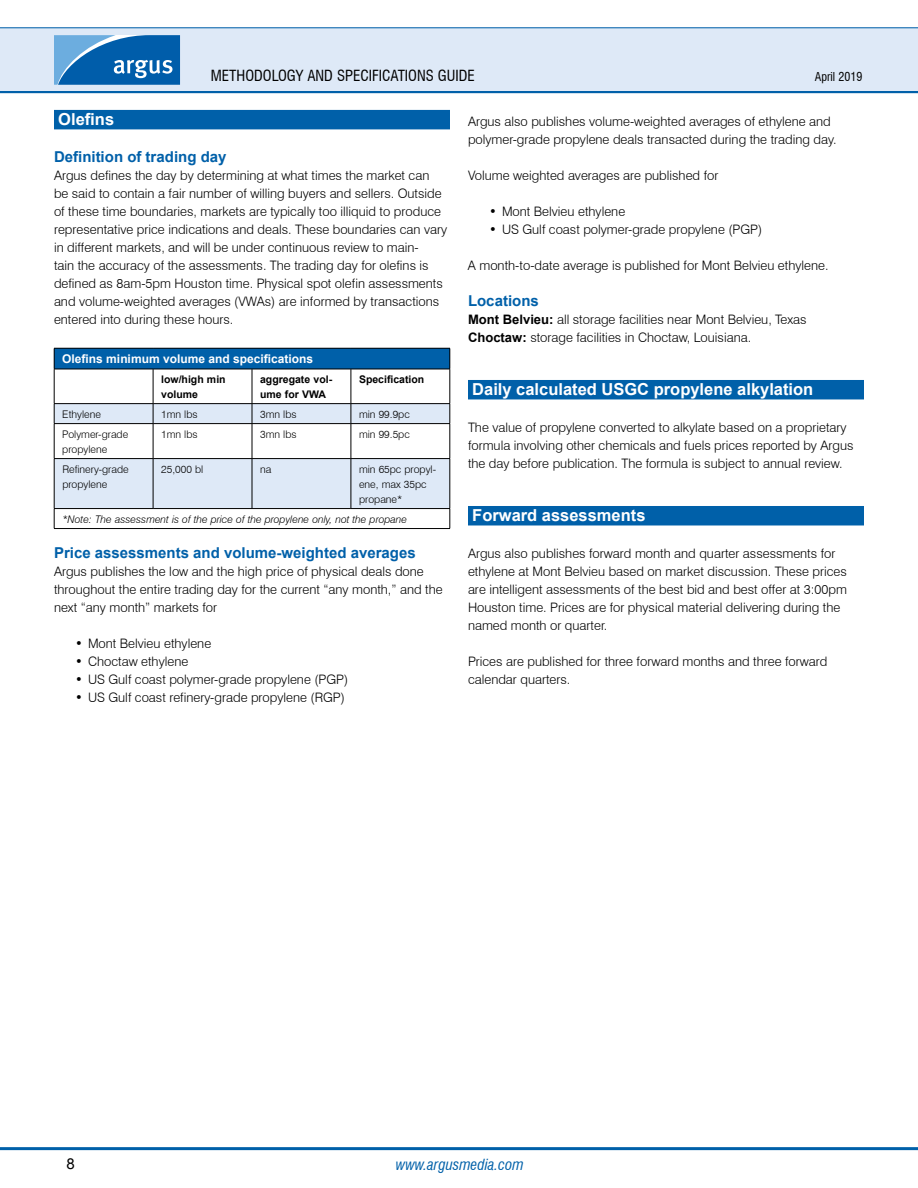
<style>
.page{position:relative;width:918px;height:1188px;background:#fff}
.page>*{position:absolute;margin:0;border:0;box-sizing:border-box;transform-origin:0 0}
.t1{font:700 16.5px "Arial";color:#fff}
.t2{font:700 15px "Arial";color:#0060a9}
.t3{font:condensed 15px "Swiss 721 BT";color:#000}
.t4{font:italic condensed 15px "Swiss 721 BT";color:#0060a9}
.t5{font:15px "Arial";color:#000}
.t6{font:300 13.05px/18px "Swiss 721 BT";color:#000}
.t7{font:700 12px "Arial";color:#fff}
.t8{font:condensed 12px "Swiss 721 BT";color:#000}
.t9{font:300 10.5px/15px "Swiss 721 BT";color:#000}
.t10{font:italic 300 10.5px "Swiss 721 BT";color:#000}
.t11{font:700 10.5px/15px "Arial";color:#000}
.s1{font-family:"Arial";font-weight:700}
</style>
<div class="page">
<hr style="left:0;top:90px;width:918px;height:3px;background:#0060a9">
<div style="left:0;top:28px;width:918px;height:63px;background:#dee9f7"></div>
<hr style="left:0;top:1147px;width:918px;height:3px;background:#0060a9">
<svg style="left:54px;top:35px;width:126px;height:50px;background:#317ebd"></svg>
<hr style="left:0;top:27px;width:918px;height:1px;background:#0060a9">
<div style="left:54px;top:110px;width:396px;height:19px;background:#0060a9"></div>
<div style="left:54px;top:348px;width:396px;height:21px;background:#0060a9"></div>
<hr style="left:54px;top:348px;width:99px;height:1px;background:#000">
<svg style="left:54px;top:348px;width:1px;height:21px"></svg>
<hr style="left:153px;top:348px;width:99px;height:1px;background:#000">
<hr style="left:252px;top:348px;width:99px;height:1px;background:#000">
<hr style="left:351px;top:348px;width:99px;height:1px;background:#000">
<svg style="left:450px;top:348px;width:1px;height:21px"></svg>
<hr style="left:54px;top:369px;width:99px;height:1px;background:#000">
<hr style="left:54px;top:369px;width:1px;height:34px;background:#000">
<hr style="left:153px;top:369px;width:99px;height:1px;background:#000">
<hr style="left:153px;top:369px;width:1px;height:34px;background:#000">
<hr style="left:252px;top:369px;width:99px;height:1px;background:#000">
<hr style="left:252px;top:369px;width:1px;height:34px;background:#000">
<hr style="left:351px;top:369px;width:99px;height:1px;background:#000">
<hr style="left:351px;top:369px;width:1px;height:34px;background:#000">
<hr style="left:450px;top:369px;width:1px;height:34px;background:#000">
<hr style="left:54px;top:403px;width:99px;height:1px;background:#000">
<hr style="left:153px;top:403px;width:99px;height:1px;background:#000">
<hr style="left:252px;top:403px;width:99px;height:1px;background:#000">
<hr style="left:351px;top:403px;width:99px;height:1px;background:#000">
<svg style="left:54px;top:404px;width:397px;height:124px"></svg>
<hr style="left:54px;top:528px;width:99px;height:1px;background:#000">
<hr style="left:153px;top:528px;width:99px;height:1px;background:#000">
<hr style="left:252px;top:528px;width:99px;height:1px;background:#000">
<hr style="left:351px;top:528px;width:99px;height:1px;background:#000">
<div style="left:468px;top:380px;width:396px;height:19px;background:#0060a9"></div>
<div style="left:468px;top:506px;width:396px;height:19px;background:#0060a9"></div>
<p class="t3" style="left:211px;top:67px;width:265px">METHODOLOGY AND SPECIFICATIONS GUIDE</p>
<p class="t8" style="left:815px;top:69px;width:49px">APRIL 2019</p>
<p class="t1" style="left:58px;top:109px;width:57px">Olefins</p>
<p class="t2" style="left:54px;top:147px;width:174px">Definition of trading day</p>
<p class="t6" style="left:54px;top:166px;width:395px">Argus defines the day by determining at what times the market can<br>be said to contain a fair number of willing buyers and sellers. Outside of these time boundaries, markets are typically too illiquid to produce representative price indications and deals. These boundaries can vary in different markets, and will be under continuous review to main-<br>tain the accuracy of the assessments. The trading day for olefins is defined as 8am-5pm Houston time. Physical spot olefin assessments and volume-weighted averages (VWAs) are informed by transactions entered into during these hours.</p>
<p class="t7" style="left:62px;top:351px;width:252px">Olefins minimum volume and specifications</p>
<p class="t11" style="left:161px;top:372px;width:66px">low/high min volume</p>
<p class="t11" style="left:260px;top:372px;width:74px">aggregate vol&shy;ume for VWA</p>
<p class="t11" style="left:359px;top:372px;width:67px">Specification</p>
<p class="t9" style="left:62px;top:406px;width:40px">Ethylene</p>
<p class="t9" style="left:161px;top:406px;width:38px">1mn lbs</p>
<p class="t9" style="left:260px;top:406px;width:38px">3mn lbs</p>
<p class="t9" style="left:359px;top:406px;width:52px">min 99.9pc</p>
<p class="t9" style="left:62px;top:426px;width:67px">Polymer-grade propylene</p>
<p class="t9" style="left:161px;top:426px;width:38px">1mn lbs</p>
<p class="t9" style="left:260px;top:426px;width:38px">3mn lbs</p>
<p class="t9" style="left:359px;top:426px;width:52px">min 99.5pc</p>
<p class="t9" style="left:62px;top:461px;width:68px">Refinery-grade propylene</p>
<p class="t9" style="left:161px;top:461px;width:44px">25,000 bl</p>
<p class="t9" style="left:260px;top:461px;width:13px">na</p>
<p class="t9" style="left:359px;top:461px;width:79px">min 65pc propyl&shy;ene, max 35pc propane*</p>
<p class="t10" style="left:62px;top:512px;width:346px">*Note: The assessment is of the price of the propylene only, not the propane</p>
<p class="t2" style="left:54px;top:543px;width:363px">Price assessments and volume-weighted averages</p>
<p class="t6" style="left:54px;top:562px;width:390px">Argus publishes the low and the high price of physical deals done throughout the entire trading day for the current “any month,” and the next “any month” markets for</p>
<p class="t6" style="left:75px;top:634px;width:137px">• Mont Belvieu ethylene</p>
<p class="t6" style="left:75px;top:652px;width:115px">• Choctaw ethylene</p>
<p class="t6" style="left:75px;top:670px;width:274px">• US Gulf coast polymer-grade propylene (PGP)</p>
<p class="t6" style="left:75px;top:688px;width:271px">• US Gulf coast refinery-grade propylene (RGP)</p>
<p class="t6" style="left:468px;top:112px;width:370px">Argus also publishes volume-weighted averages of ethylene and polymer-grade propylene deals transacted during the trading day.</p>
<p class="t6" style="left:468px;top:166px;width:252px">Volume weighted averages are published for</p>
<p class="t6" style="left:489px;top:202px;width:137px">• Mont Belvieu ethylene</p>
<p class="t6" style="left:489px;top:220px;width:274px">• US Gulf coast polymer-grade propylene (PGP)</p>
<p class="t6" style="left:468px;top:256px;width:362px">A month-to-date average is published for Mont Belvieu ethylene.</p>
<p class="t2" style="left:468px;top:291px;width:72px">Locations</p>
<p class="t6" style="left:468px;top:310px;width:340px"><span class="s1">Mont Belvieu:</span> all storage facilities near Mont Belvieu, Texas<br><span class="s1">Choctaw:</span> storage facilities in Choctaw, Louisiana.</p>
<p class="t1" style="left:472px;top:379px;width:343px">Daily calculated USGC propylene alkylation</p>
<p class="t6" style="left:468px;top:418px;width:387px">The value of propylene converted to alkylate based on a proprietary formula involving other chemicals and fuels prices reported by Argus the day before publication. The formula is subject to annual review.</p>
<p class="t1" style="left:472px;top:505px;width:175px">Forward assessments</p>
<p class="t6" style="left:468px;top:544px;width:380px">Argus also publishes forward month and quarter assessments for ethylene at Mont Belvieu based on market discussion. These prices are intelligent assessments of the best bid and best offer at 3:00pm Houston time. Prices are for physical material delivering during the named month or quarter.</p>
<p class="t6" style="left:468px;top:652px;width:361px">Prices are published for three forward months and three forward calendar quarters.</p>
<p class="t5" style="left:67px;top:1154px;width:10px">8</p>
<p class="t4" style="left:396px;top:1155px;width:129px">www.argusmedia.com</p>
</div>
